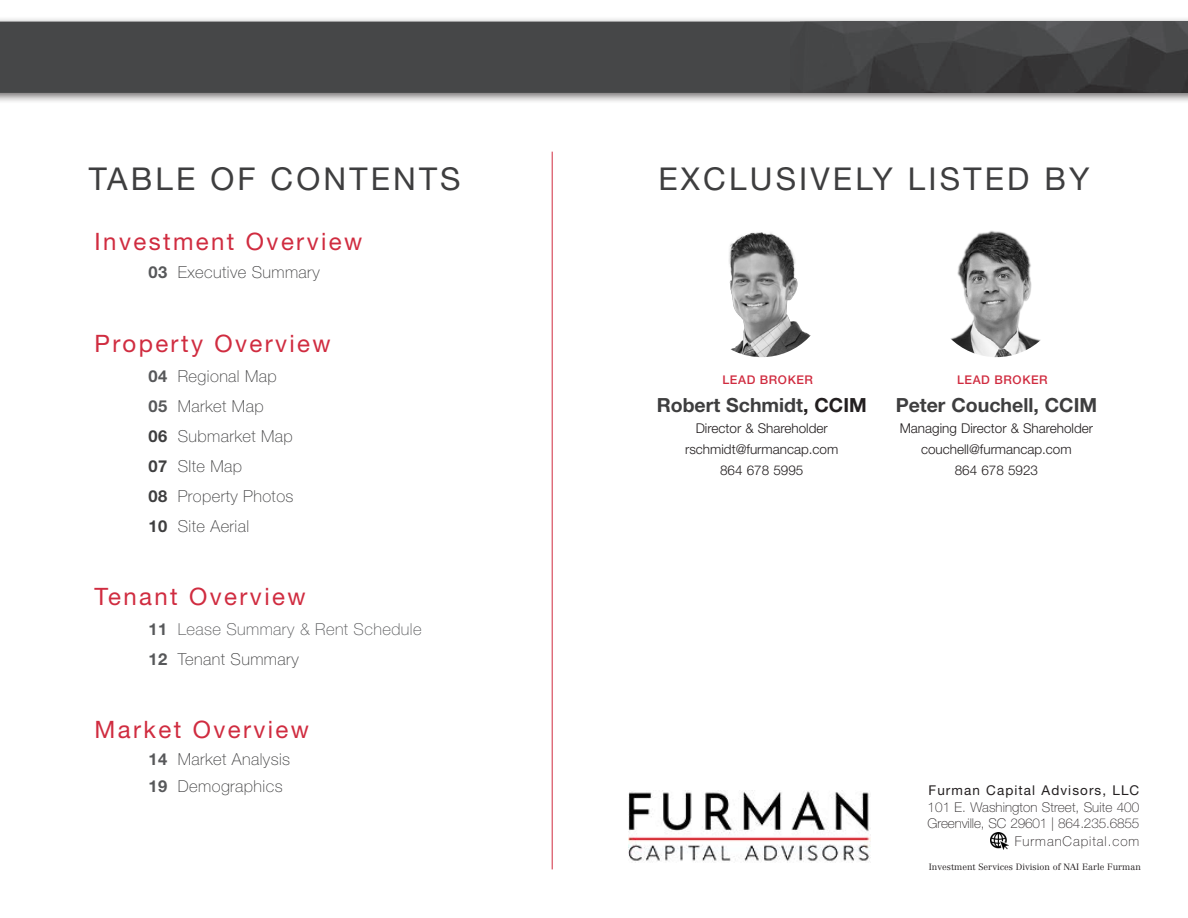
<style>
.page{position:relative;width:1188px;height:918px;background:#fff}
.page>*{position:absolute;margin:0;border:0;box-sizing:border-box;transform-origin:0 0}
.t1{font:31.5px "Helvetica Neue LT Std";letter-spacing:.1em;color:#3e3e3f}
.t2{font:24px "Helvetica Neue LT Std";letter-spacing:.1em;color:#d02c40}
.t3{font:700 19.5px "Helvetica Neue LT Std";color:#3e3e3f}
.t4{font:100 16.5px "Helvetica Neue LT Std";letter-spacing:.025em;color:#3e3e3f}
.t5{font:100 16.5px "Helvetica Neue LT Std";letter-spacing:.025em;color:#57585a}
.t6{font:300 13.5px "Helvetica Neue LT Std";color:#231f20}
.t7{font:100 13.5px "Helvetica Neue LT Std";letter-spacing:.005em;color:#231f20}
.t8{font:13.5px "Helvetica Neue LT Std";letter-spacing:.08em;color:#231f20}
.t9{font:100 13.5px "Helvetica Neue LT Std";letter-spacing:.07em;color:#231f20}
.t10{font:500 12px "Helvetica Neue LT Std";letter-spacing:.05em;color:#d02c40}
.t11{font:300 9px "Centennial LT Std";letter-spacing:.005em;color:#231f20}
.s1{font-weight:700;color:#57585a}
.s2{font-weight:700}
.s3{color:#231f20}
</style>
<div class="page">
<img style="left:930px;top:224px;width:133px;height:133px;border-radius:66px">
<img style="left:696px;top:224px;width:132px;height:133px;border-radius:66px">
<hr style="left:552px;top:152px;width:1px;height:717px;background:#d02c40">
<img style="left:991px;top:832px;width:18px;height:18px">
<img style="left:629px;top:790px;width:242px;height:73px">
<div style="left:0;top:17px;width:1188px;height:88px;background:#231f20;opacity:.65"></div>
<div style="left:0;top:22px;width:1188px;height:71px;background:#464748"></div>
<p class="t1" style="left:89px;top:160px;width:373px">TABLE OF CONTENTS</p>
<p class="t1" style="left:658px;top:160px;width:433px">EXCLUSIVELY LISTED BY</p>
<p class="t2" style="left:95px;top:227px;width:269px">Investment Overview</p>
<p class="t4" style="left:149px;top:263px;width:173px"><span class="s1">03</span> Executive Summary</p>
<p class="t2" style="left:95px;top:329px;width:238px">Property Overview</p>
<p class="t4" style="left:149px;top:366px;width:130px"><span class="s1">04</span> Regional Map</p>
<p class="t4" style="left:149px;top:396px;width:116px"><span class="s1">05</span> Market Map</p>
<p class="t4" style="left:149px;top:426px;width:146px"><span class="s2">06</span> Submarket Map</p>
<p class="t4" style="left:149px;top:456px;width:95px"><span class="s2">07</span> SIte Map</p>
<p class="t4" style="left:149px;top:486px;width:146px"><span class="s2">08</span> Property Photos</p>
<p class="t4" style="left:149px;top:516px;width:102px"><span class="s2">10</span> Site Aerial</p>
<p class="t2" style="left:95px;top:582px;width:212px">Tenant Overview</p>
<p class="t5" style="left:149px;top:620px;width:275px"><span class="s2">11</span> Lease Summary &amp; Rent Schedule</p>
<p class="t4" style="left:149px;top:650px;width:152px"><span class="s1">12</span> Tenant Summary</p>
<p class="t2" style="left:95px;top:715px;width:216px">Market Overview</p>
<p class="t4" style="left:149px;top:750px;width:143px"><span class="s1">14</span> Market Analysis</p>
<p class="t4" style="left:149px;top:777px;width:135px"><span class="s1">19</span> Demographics</p>
<p class="t10" style="left:722px;top:372px;width:92px">LEAD BROKER</p>
<p class="t3" style="left:657px;top:393px;width:212px">Robert Schmidt<span class="s3">, CCIM</span></p>
<p class="t6" style="left:696px;top:420px;width:134px">Director &amp; Shareholder</p>
<p class="t6" style="left:685px;top:441px;width:155px">rschmidt@furmancap.com</p>
<p class="t6" style="left:720px;top:462px;width:85px">864 678 5995</p>
<p class="t10" style="left:957px;top:372px;width:92px">LEAD BROKER</p>
<p class="t3" style="left:896px;top:393px;width:203px">Peter Couchell, CCIM</p>
<p class="t6" style="left:900px;top:420px;width:195px">Managing Director &amp; Shareholder</p>
<p class="t6" style="left:921px;top:441px;width:152px">couchell@furmancap.com</p>
<p class="t6" style="left:955px;top:462px;width:85px">864 678 5923</p>
<p class="t8" style="left:929px;top:783px;width:212px">Furman Capital Advisors, LLC</p>
<p class="t7" style="left:928px;top:799px;width:213px">101 E. Washington Street, Suite 400</p>
<p class="t7" style="left:928px;top:815px;width:213px">Greenville, SC 29601 | 864.235.6855</p>
<p class="t9" style="left:1015px;top:833px;width:126px">FurmanCapital.com</p>
<p class="t11" style="left:929px;top:861px;width:214px">Investment Services Division of NAI Earle Furman</p>
</div>
